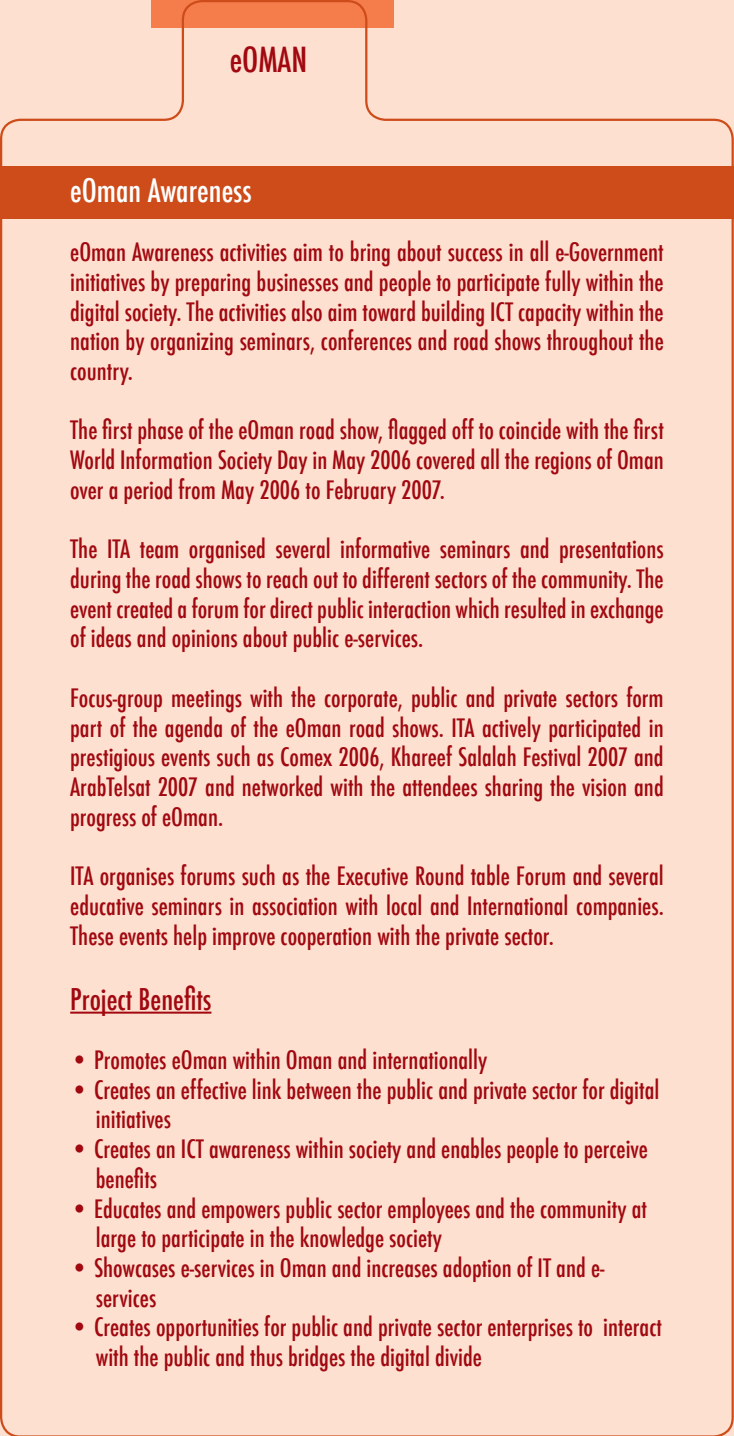
<style>
.page{position:relative;width:734px;height:1436px;background:#fff}
.page>*{position:absolute;margin:0;border:0;box-sizing:border-box;transform-origin:0 0}
.t1{font:500 condensed 33.75px "Futura";color:#a10810}
.t2{font:500 condensed 31.5px "Futura";color:#fff}
.t3{font:500 condensed 29.25px "Futura";color:#a10810}
.t4{font:500 condensed 24.75px/29.7px "Futura";color:#a10810;text-align:justify}
</style>
<div class="page">
<div style="left:0;top:0;width:733px;height:1435px;background:#fde0d0"></div>
<h1 class="t1" style="left:230px;top:38px;width:79px">eOMAN</h1>
<p class="t2" style="left:70px;top:170px;width:183px">eOman Awareness</p>
<p class="t4" style="left:70px;top:237px;width:595px">eOman Awareness activities aim to bring about success in all e-Government initiatives by preparing businesses and people to participate fully within the digital society. The activities also aim toward building ICT capacity within the nation by organizing seminars, conferences and road shows throughout the country.</p>
<p class="t4" style="left:70px;top:415px;width:595px">The first phase of the eOman road show, flagged off to coincide with the first World Information Society Day in May 2006 covered all the regions of Oman over a period from May 2006 to February 2007.</p>
<p class="t4" style="left:70px;top:534px;width:595px">The ITA team organised several informative seminars and presentations during the road shows to reach out to different sectors of the community. The event created a forum for direct public interaction which resulted in exchange of ideas and opinions about public e-services.</p>
<p class="t4" style="left:70px;top:683px;width:595px">Focus-group meetings with the corporate, public and private sectors form part of the agenda of the eOman road shows. ITA actively participated in prestigious events such as Comex 2006, Khareef Salalah Festival 2007 and ArabTelsat 2007 and networked with the attendees sharing the vision and progress of eOman.</p>
<p class="t4" style="left:70px;top:861px;width:595px">ITA organises forums such as the Executive Round table Forum and several educative seminars in association with local and International companies.<br>These events help improve cooperation with the private sector.</p>
<p class="t3" style="left:70px;top:979px;width:143px">Project Benefits</p>
<p class="t4" style="left:70px;top:1044px;width:418px">• Promotes eOman within Oman and internationally</p>
<p class="t4" style="left:96px;top:1074px;width:565px;text-indent:-26px">• Creates an effective link between the public and private sector for digital initiatives</p>
<p class="t4" style="left:96px;top:1133px;width:553px;text-indent:-26px">• Creates an ICT awareness within society and enables people to perceive benefits</p>
<p class="t4" style="left:96px;top:1193px;width:552px;text-indent:-26px">• Educates and empowers public sector employees and the community at large to participate in the knowledge society</p>
<p class="t4" style="left:96px;top:1252px;width:510px;text-indent:-26px">• Showcases e-services in Oman and increases adoption of IT and e&shy;services</p>
<p class="t4" style="left:96px;top:1312px;width:567px;text-indent:-26px">• Creates opportunities for public and private sector enterprises to interact with the public and thus bridges the digital divide</p>
</div>
